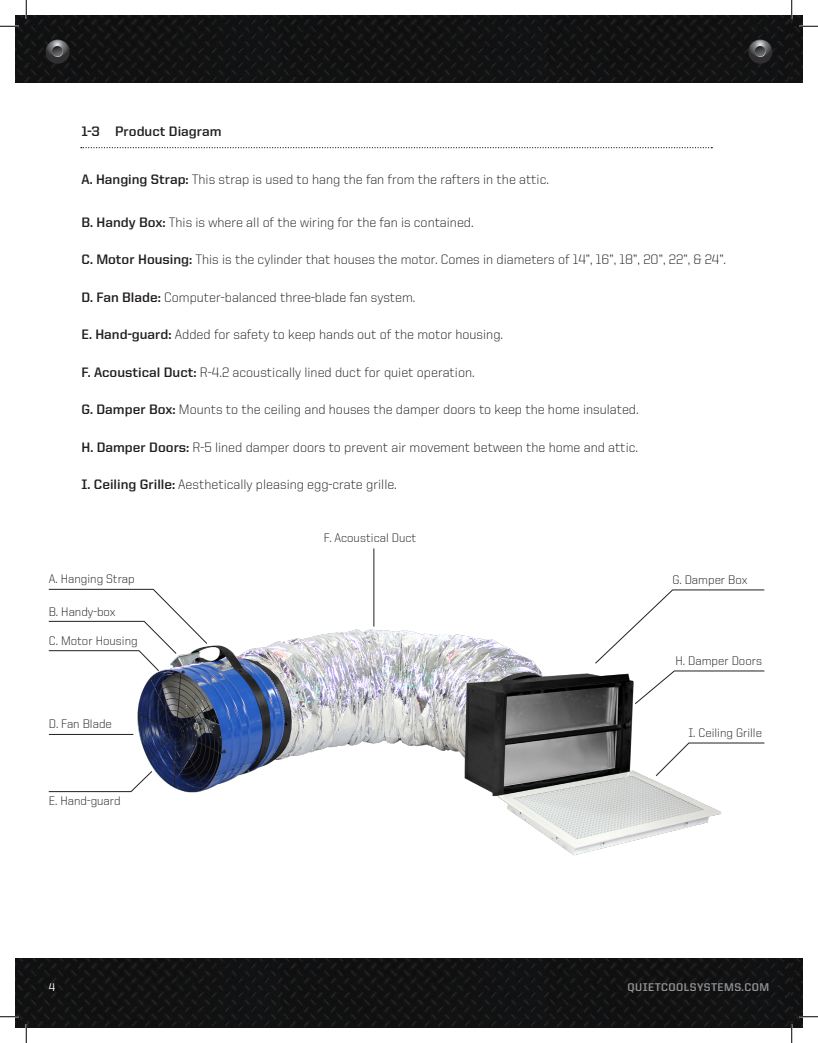
<style>
.page{position:relative;width:818px;height:1043px;background:#fff}
.page>*{position:absolute;margin:0;border:0;box-sizing:border-box;transform-origin:0 0}
.t1{font:300 13.75px "United Sans Reg";color:#231f20}
.t2{font:700 13.75px "United Sans Reg";color:#231f20}
.t3{font:300 12.5px "United Sans Reg";color:#231f20}
.t4{font:700 11.25px "United Sans Reg";letter-spacing:.04em;color:#939598}
.t5{font:500 11.25px "United Sans Reg";color:#fff}
.s1{font-weight:700}
</style>
<div class="page">
<img style="left:15px;top:958px;width:787px;height:70px">
<img style="left:15px;top:15px;width:787px;height:67px">
<svg style="left:46px;top:40px;width:24px;height:24px"></svg>
<svg style="left:46px;top:40px;width:23px;height:23px"></svg>
<svg style="left:52px;top:46px;width:11px;height:11px"></svg>
<svg style="left:748px;top:40px;width:24px;height:24px"></svg>
<svg style="left:748px;top:40px;width:23px;height:23px"></svg>
<svg style="left:754px;top:46px;width:11px;height:11px"></svg>
<svg style="left:81px;top:147px;width:631px;height:1px"></svg>
<img style="left:122px;top:564px;width:600px;height:292px">
<hr style="left:373px;top:548px;width:1px;height:78px;background:#231f20">
<svg style="left:595px;top:589px;width:169px;height:74px"></svg>
<svg style="left:634px;top:670px;width:130px;height:34px"></svg>
<svg style="left:655px;top:742px;width:109px;height:34px"></svg>
<svg style="left:48px;top:589px;width:159px;height:82px"></svg>
<hr style="left:49px;top:734px;width:84px;height:1px;background:#231f20">
<svg style="left:48px;top:771px;width:104px;height:21px"></svg>
<svg style="left:0;top:25px;width:19px;height:2px"></svg>
<svg style="left:799px;top:25px;width:19px;height:2px"></svg>
<svg style="left:0;top:1015px;width:19px;height:2px"></svg>
<svg style="left:799px;top:1015px;width:19px;height:2px"></svg>
<svg style="left:25px;top:0;width:2px;height:19px"></svg>
<svg style="left:25px;top:1024px;width:2px;height:18px"></svg>
<svg style="left:790px;top:0;width:2px;height:19px"></svg>
<svg style="left:790px;top:1024px;width:2px;height:18px"></svg>
<p class="t2" style="left:81px;top:123px;width:141px">1-3 Product Diagram</p>
<p class="t1" style="left:81px;top:172px;width:467px"><span class="s1">A. Hanging Strap:</span> This strap is used to hang the fan from the rafters in the attic.</p>
<p class="t1" style="left:81px;top:215px;width:392px"><span class="s1">B. Handy Box:</span> This is where all of the wiring for the fan is contained.</p>
<p class="t1" style="left:81px;top:252px;width:644px"><span class="s1">C. Motor Housing:</span> This is the cylinder that houses the motor. Comes in diameters of 14”, 16”, 18”, 20”, 22”, &amp; 24”.</p>
<p class="t1" style="left:81px;top:290px;width:334px"><span class="s1">D. Fan Blade:</span> Computer-balanced three-blade fan system.</p>
<p class="t1" style="left:81px;top:327px;width:421px"><span class="s1">E. Hand-guard:</span> Added for safety to keep hands out of the motor housing.</p>
<p class="t1" style="left:81px;top:365px;width:393px"><span class="s1">F. Acoustical Duct:</span> R-4.2 acoustically lined duct for quiet operation.</p>
<p class="t1" style="left:81px;top:402px;width:557px"><span class="s1">G. Damper Box:</span> Mounts to the ceiling and houses the damper doors to keep the home insulated.</p>
<p class="t1" style="left:81px;top:440px;width:556px"><span class="s1">H. Damper Doors:</span> R-5 lined damper doors to prevent air movement between the home and attic.</p>
<p class="t1" style="left:81px;top:477px;width:315px"><span class="s1">I. Ceiling Grille:</span> Aesthetically pleasing egg-crate grille.</p>
<p class="t3" style="left:49px;top:572px;width:87px">A. Hanging Strap</p>
<p class="t3" style="left:49px;top:605px;width:68px">B. Handy-box</p>
<p class="t3" style="left:49px;top:634px;width:90px">C. Motor Housing</p>
<p class="t3" style="left:49px;top:717px;width:65px">D. Fan Blade</p>
<p class="t3" style="left:49px;top:794px;width:73px">E. Hand-guard</p>
<p class="t3" style="left:324px;top:531px;width:94px">F. Acoustical Duct</p>
<p class="t3" style="left:672px;top:573px;width:77px">G. Damper Box</p>
<p class="t3" style="left:675px;top:653px;width:88px">H. Damper Doors</p>
<p class="t3" style="left:688px;top:726px;width:75px">I. Ceiling Grille</p>
<p class="t5" style="left:49px;top:980px;width:8px">4</p>
<p class="t4" style="left:627px;top:980px;width:143px">QUIETCOOLSYSTEMS.COM</p>
</div>
